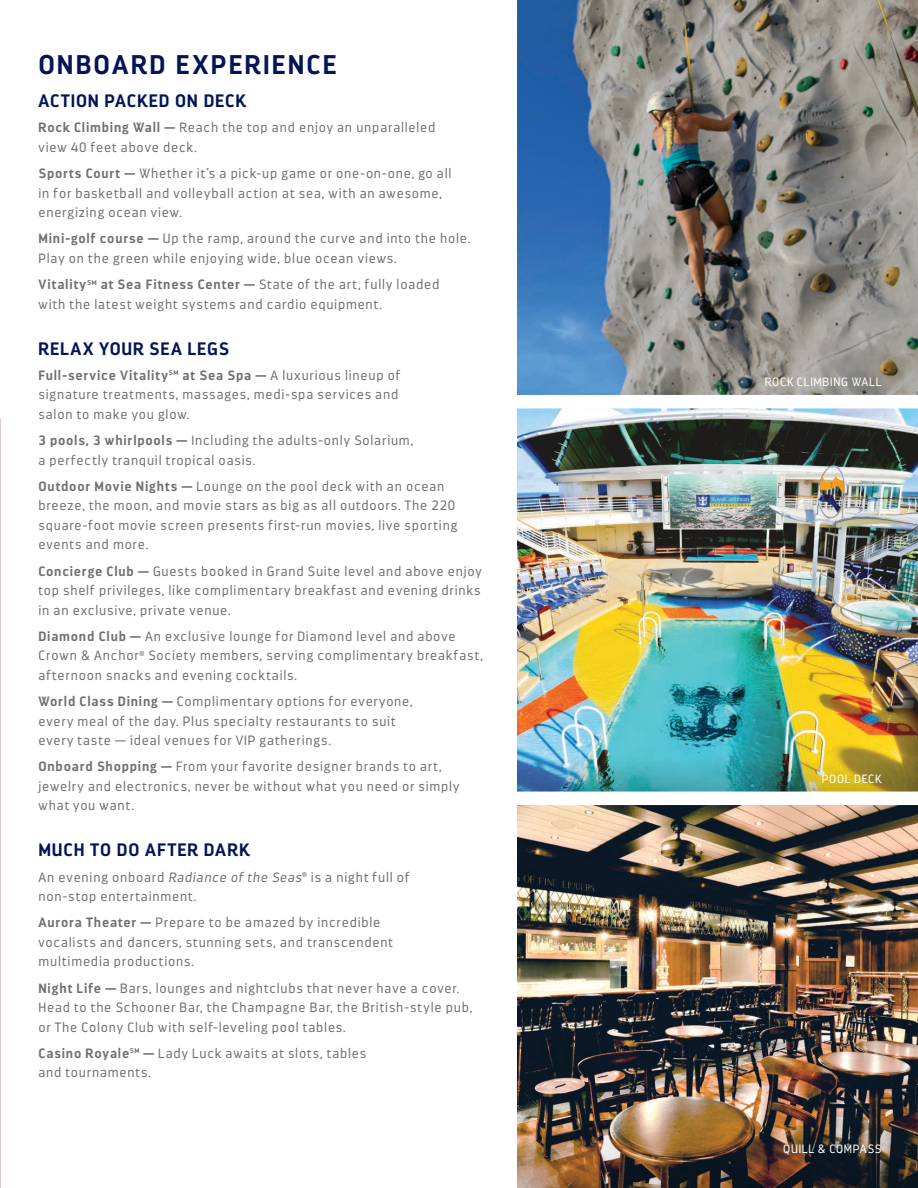
<style>
.page{position:relative;width:918px;height:1188px;background:#fff}
.page>*{position:absolute;margin:0;border:0;box-sizing:border-box;transform-origin:0 0}
.t1{font:700 27px "Darwin";letter-spacing:.08em;color:#031556}
.t2{font:700 18px "Darwin";letter-spacing:.045em;color:#031556}
.t3{font:300 13.5px/19.5px "Darwin";letter-spacing:.06em;color:#6d6f71}
.t4{font:300 12px "Darwin";letter-spacing:.06em;color:#fff}
.s1{font-weight:700}
.s2{font-style:italic}
</style>
<div class="page">
<img style="left:517px;top:0;width:401px;height:1123px">
<img style="left:517px;top:1123px;width:401px;height:65px">
<img style="left:517px;top:757px;width:401px;height:35px">
<hr style="left:0;top:0;width:1px;height:418px;background:#5172b8">
<div style="left:511px;top:792px;width:407px;height:13px;background:#fff"></div>
<div style="left:511px;top:395px;width:407px;height:13px;background:#fff"></div>
<h1 class="t1" style="left:38px;top:48px;width:300px">ONBOARD EXPERIENCE</h1>
<h2 class="t2" style="left:38px;top:90px;width:209px">ACTION PACKED ON DECK</h2>
<p class="t3" style="left:38px;top:118px;width:398px"><span class="s1">Rock Climbing Wall —</span> Reach the top and enjoy an unparalleled view 40 feet above deck.</p>
<p class="t3" style="left:38px;top:164px;width:414px"><span class="s1">Sports Court —</span> Whether it’s a pick-up game or one-on-one, go all in for basketball and volleyball action at sea, with an awesome, energizing ocean view.</p>
<p class="t3" style="left:38px;top:229px;width:433px"><span class="s1">Mini-golf course —</span> Up the ramp, around the curve and into the hole.<br>Play on the green while enjoying wide, blue ocean views.</p>
<p class="t3" style="left:38px;top:275px;width:402px"><span class="s1">Vitality</span><sup>SM</sup> <span class="s1">at Sea Fitness Center —</span> State of the art, fully loaded with the latest weight systems and cardio equipment.</p>
<h2 class="t2" style="left:38px;top:337px;width:192px">RELAX YOUR SEA LEGS</h2>
<p class="t3" style="left:38px;top:365px;width:364px"><span class="s1">Full-service Vitality</span><sup>SM</sup> <span class="s1">at Sea Spa —</span> A luxurious lineup of signature treatments, massages, medi-spa services and salon to make you glow.</p>
<p class="t3" style="left:38px;top:431px;width:376px"><span class="s1">3 pools, 3 whirlpools —</span> Including the adults-only Solarium, a perfectly tranquil tropical oasis.</p>
<p class="t3" style="left:38px;top:476px;width:420px"><span class="s1">Outdoor Movie Nights —</span> Lounge on the pool deck with an ocean breeze, the moon, and movie stars as big as all outdoors. The 220 square-foot movie screen presents first-run movies, live sporting events and more.</p>
<p class="t3" style="left:38px;top:561px;width:445px;text-align:justify"><span class="s1">Concierge Club —</span> Guests booked in Grand Suite level and above enjoy top shelf privileges, like complimentary breakfast and evening drinks in an exclusive, private venue.</p>
<p class="t3" style="left:38px;top:626px;width:446px"><span class="s1">Diamond Club —</span> An exclusive lounge for Diamond level and above<br>Crown &amp; Anchor<sup>®</sup> Society members, serving complimentary breakfast, afternoon snacks and evening cocktails.</p>
<p class="t3" style="left:38px;top:692px;width:376px"><span class="s1">World Class Dining —</span> Complimentary options for everyone, every meal of the day. Plus specialty restaurants to suit every taste — ideal venues for VIP gatherings.</p>
<p class="t3" style="left:38px;top:757px;width:423px"><span class="s1">Onboard Shopping —</span> From your favorite designer brands to art, jewelry and electronics, never be without what you need or simply what you want.</p>
<h2 class="t2" style="left:38px;top:839px;width:212px">MUCH TO DO AFTER DARK</h2>
<p class="t3" style="left:38px;top:867px;width:373px">An evening onboard <span class="s2">Radiance of the Seas</span><sup>®</sup> is a night full of non-stop entertainment.</p>
<p class="t3" style="left:38px;top:913px;width:356px"><span class="s1">Aurora Theater —</span> Prepare to be amazed by incredible vocalists and dancers, stunning sets, and transcendent multimedia productions.</p>
<p class="t3" style="left:38px;top:978px;width:435px"><span class="s1">Night Life —</span> Bars, lounges and nightclubs that never have a cover.<br>Head to the Schooner Bar, the Champagne Bar, the British-style pub, or The Colony Club with self-leveling pool tables.</p>
<p class="t3" style="left:38px;top:1043px;width:329px"><span class="s1">Casino Royale</span><sup>SM</sup> <span class="s1">—</span> Lady Luck awaits at slots, tables and tournaments.</p>
<p class="t4" style="left:765px;top:375px;width:118px">ROCK CLIMBING WALL</p>
<p class="t4" style="left:822px;top:771px;width:61px">POOL DECK</p>
<p class="t4" style="left:783px;top:1142px;width:100px">QUILL &amp; COMPASS</p>
</div>
